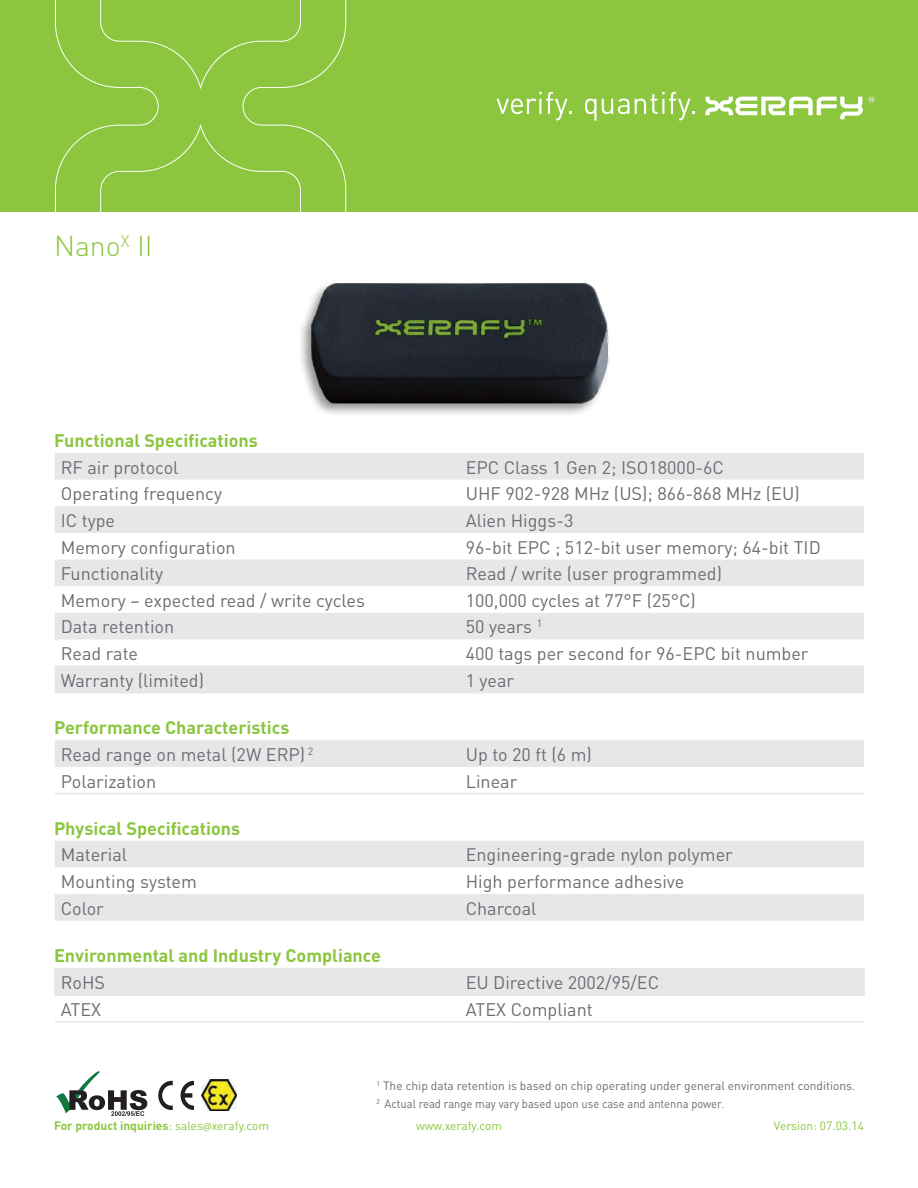
<style>
.page{position:relative;width:918px;height:1188px;background:#fff}
.page>*{position:absolute;margin:0;border:0;box-sizing:border-box;transform-origin:0 0}
.t1{font:300 28.5px "DIN";color:#8bc63e}
.t2{font:18px "DIN";color:#6c6d70}
.t3{font:700 18px/26.7px "DIN";color:#8bc63e}
.t4{font:12px/18px "DIN";color:#6c6d70}
.t5{font:700 12px "DIN";color:#8bc63e}
.t6{font:12px "DIN";color:#8bc63e}
.s1{font-weight:400;color:#6c6d70}
.s2{font-family:"Adobe Song Std";font-weight:300}
.s3{font-weight:400}
.s4{font-family:"Myriad Pro";font-weight:400}
</style>
<div class="page">
<div style="left:0;top:0;width:918px;height:211px;background:#8bc63e"></div>
<svg style="left:55px;top:0;width:291px;height:212px"></svg>
<img style="left:300px;top:281px;width:310px;height:133px">
<svg style="left:55px;top:453px;width:809px;height:239px;fill:#e6e7e9"></svg>
<hr style="left:55px;top:665px;width:405px;height:2px;background:#e6e7e9">
<hr style="left:460px;top:665px;width:404px;height:2px;background:#e6e7e9">
<hr style="left:55px;top:692px;width:405px;height:1px;background:#e6e7e9">
<hr style="left:460px;top:692px;width:404px;height:1px;background:#e6e7e9">
<div style="left:55px;top:740px;width:809px;height:27px;background:#e6e7e9"></div>
<hr style="left:55px;top:793px;width:405px;height:1px;background:#e6e7e9">
<hr style="left:460px;top:793px;width:404px;height:1px;background:#e6e7e9">
<svg style="left:55px;top:841px;width:809px;height:80px;fill:#e6e7e9"></svg>
<div style="left:56px;top:969px;width:807px;height:25px;background:#e6e7e9"></div>
<hr style="left:54px;top:994px;width:406px;height:2px;background:#e6e7e9">
<hr style="left:460px;top:994px;width:405px;height:2px;background:#e6e7e9">
<hr style="left:55px;top:1021px;width:405px;height:2px;background:#e6e7e9">
<hr style="left:460px;top:1021px;width:404px;height:2px;background:#e6e7e9">
<hr style="left:54px;top:968px;width:406px;height:1px;background:#e6e7e9">
<hr style="left:54px;top:969px;width:2px;height:25px;background:#e6e7e9">
<hr style="left:460px;top:968px;width:405px;height:1px;background:#e6e7e9">
<hr style="left:863px;top:969px;width:2px;height:25px;background:#e6e7e9">
<svg style="left:56px;top:1071px;width:91px;height:45px"></svg>
<svg style="left:181px;top:1081px;width:12px;height:29px"></svg>
<svg style="left:158px;top:1081px;width:15px;height:29px"></svg>
<img style="left:201px;top:1080px;width:35px;height:30px">
<svg style="left:496px;top:92px;width:76px;height:28px"></svg>
<svg style="left:585px;top:99px;width:44px;height:22px"></svg>
<svg style="left:635px;top:92px;width:60px;height:28px"></svg>
<svg style="left:705px;top:97px;width:158px;height:22px"></svg>
<svg style="left:869px;top:97px;width:5px;height:6px"></svg>
<h1 class="t1" style="left:54px;top:228px;width:100px">Nano<sup>X</sup> II</h1>
<p class="t3" style="left:54px;top:426px;width:205px">Functional Specifications</p>
<p class="t2" style="left:61px;top:456px;width:119px">RF air protocol</p>
<p class="t2" style="left:466px;top:456px;width:260px">EPC Class 1 Gen 2; ISO18000-6C</p>
<p class="t2" style="left:61px;top:483px;width:163px">Operating frequency</p>
<p class="t2" style="left:466px;top:483px;width:335px">UHF 902-928 MHz (US); 866-868 MHz (EU)</p>
<p class="t2" style="left:61px;top:509px;width:56px">IC type</p>
<p class="t2" style="left:466px;top:509px;width:109px">Alien Higgs-3</p>
<p class="t2" style="left:61px;top:536px;width:176px">Memory configuration</p>
<p class="t2" style="left:466px;top:536px;width:357px">96-bit EPC ; 512-bit user memory; 64-bit TID</p>
<p class="t2" style="left:61px;top:562px;width:104px">Functionality</p>
<p class="t2" style="left:466px;top:562px;width:258px">Read / write (user programmed)</p>
<p class="t2" style="left:61px;top:589px;width:306px">Memory – expected read / write cycles</p>
<p class="t2" style="left:466px;top:589px;width:232px">100,000 cycles at 77°F (25°C)</p>
<p class="t2" style="left:61px;top:616px;width:115px">Data retention</p>
<p class="t2" style="left:466px;top:616px;width:78px">50 years <sup>1</sup></p>
<p class="t2" style="left:61px;top:642px;width:79px">Read rate</p>
<p class="t2" style="left:466px;top:642px;width:344px">400 tags per second for 96-EPC bit number</p>
<p class="t2" style="left:61px;top:669px;width:145px">Warranty (limited)</p>
<p class="t2" style="left:466px;top:669px;width:50px">1 year</p>
<p class="t3" style="left:61px;top:714px;width:254px;text-indent:-7px">Performance Characteristics<br><span class="s1">Read range on metal (2W ERP)</span> <sup>2</sup></p>
<p class="t2" style="left:466px;top:743px;width:128px">Up to 20 ft (6 m)</p>
<p class="t2" style="left:61px;top:770px;width:97px">Polarization</p>
<p class="t2" style="left:466px;top:770px;width:53px">Linear</p>
<p class="t3" style="left:54px;top:814px;width:188px">Physical Specifications</p>
<p class="t2" style="left:61px;top:844px;width:68px">Material</p>
<p class="t2" style="left:466px;top:844px;width:269px">Engineering-grade nylon polymer</p>
<p class="t2" style="left:61px;top:870px;width:138px">Mounting system</p>
<p class="t2" style="left:466px;top:870px;width:220px">High performance adhesive</p>
<p class="t2" style="left:61px;top:897px;width:45px">Color</p>
<p class="t2" style="left:466px;top:897px;width:72px">Charcoal</p>
<p class="t3" style="left:54px;top:941px;width:329px">Environmental and Industry Compliance</p>
<p class="t2" style="left:61px;top:971px;width:46px">RoHS</p>
<p class="t2" style="left:466px;top:971px;width:195px">EU Directive 2002/95/EC</p>
<p class="t2" style="left:61px;top:998px;width:42px">ATEX</p>
<p class="t2" style="left:466px;top:998px;width:129px">ATEX Compliant</p>
<p class="t4" style="left:376px;top:1077px;width:481px"><sup>1</sup> The chip data retention is based on chip operating under general environment conditions.<br><sup>2</sup> Actual read range may vary based upon use case and antenna power<span class="s2">.</span></p>
<p class="t5" style="left:54px;top:1118px;width:217px">For product inquiries<span class="s3">: sales</span><span class="s4">@</span><span class="s3">xerafy.com</span></p>
<p class="t6" style="left:416px;top:1118px;width:87px">www.xerafy.com</p>
<p class="t6" style="left:774px;top:1118px;width:92px">Version: 07.03.14</p>
</div>
